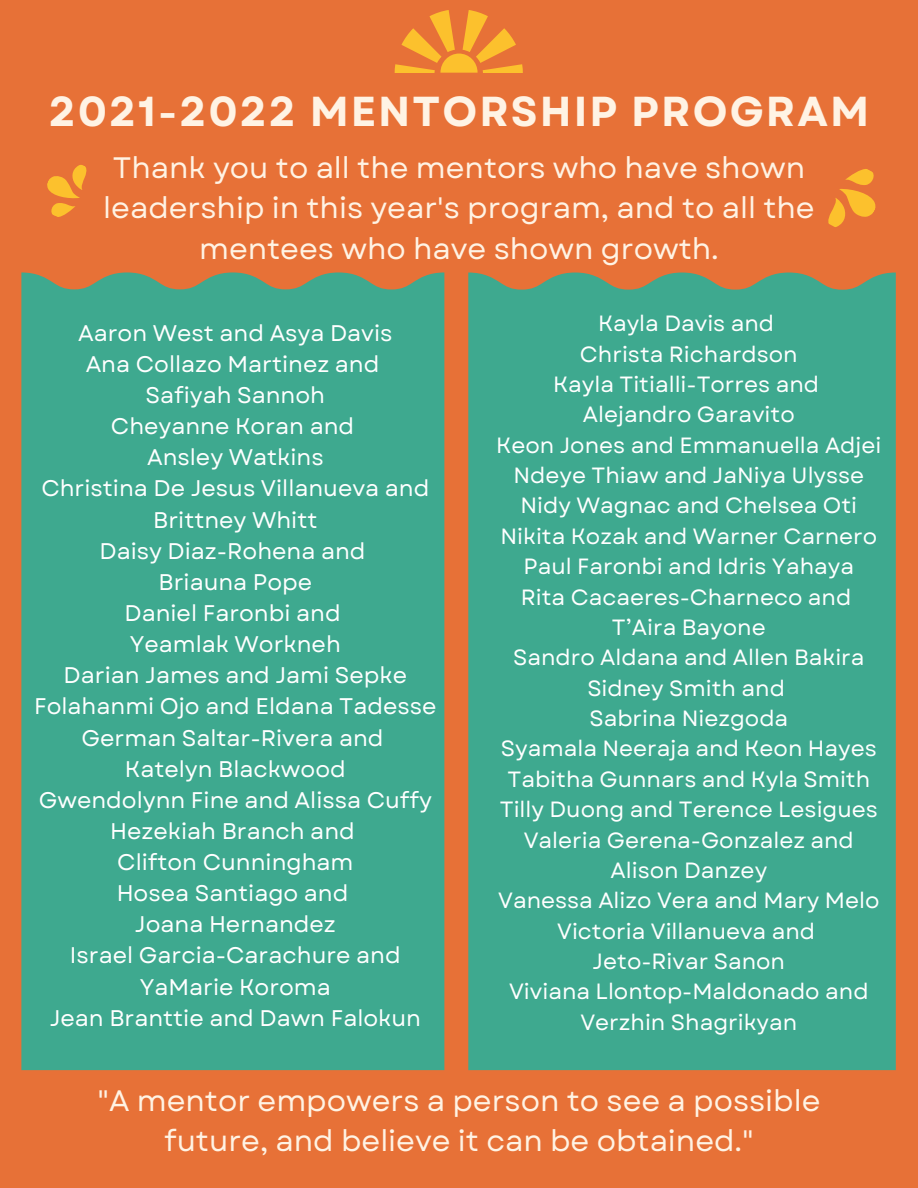
<style>
.page{position:relative;width:918px;height:1188px;background:#e77137}
.page>*{position:absolute;margin:0;border:0;box-sizing:border-box;transform-origin:0 0}
.t1{font:700 41.85px "Garet";letter-spacing:.05em;color:#fff3e4}
.t2{font:29.55px/40.5px "Garet";color:#fff3e4;text-align:center}
.t3{font:22.65px/31.2px "Garet";color:#fff;text-align:center}
.t4{font:22.05px/30.3px "Garet";color:#fff;text-align:center}
</style>
<div class="page">
<svg style="left:828px;top:169px;width:48px;height:58px"></svg>
<svg style="left:47px;top:165px;width:40px;height:52px"></svg>
<svg style="left:395px;top:10px;width:128px;height:63px"></svg>
<div style="left:21px;top:272px;width:423px;height:798px;background:#3ea98f"></div>
<div style="left:468px;top:273px;width:428px;height:797px;background:#3ea98f"></div>
<h1 class="t1" style="left:49px;top:82px;width:822px">2021-2022 MENTORSHIP PROGRAM</h1>
<h2 class="t2" style="left:103px;top:147px;width:713px">Thank you to all the mentors who have shown leadership in this year's program, and to all the mentees who have shown growth.</h2>
<p class="t3" style="left:34px;top:317px;width:404px">Aaron West and Asya Davis<br>Ana Collazo Martinez and<br>Safiyah Sannoh<br>Cheyanne Koran and<br>Ansley Watkins<br>Christina De Jesus Villanueva and<br>Brittney Whitt<br>Daisy Diaz-Rohena and<br>Briauna Pope<br>Daniel Faronbi and<br>Yeamlak Workneh<br>Darian James and Jami Sepke<br>Folahanmi Ojo and Eldana Tadesse<br>German Saltar-Rivera and<br>Katelyn Blackwood<br>Gwendolynn Fine and Alissa Cuffy<br>Hezekiah Branch and<br>Clifton Cunningham<br>Hosea Santiago and<br>Joana Hernandez<br>Israel Garcia-Carachure and<br>YaMarie Koroma<br>Jean Branttie and Dawn Falokun</p>
<p class="t4" style="left:496px;top:308px;width:387px">Kayla Davis and<br>Christa Richardson<br>Kayla Titialli-Torres and<br>Alejandro Garavito<br>Keon Jones and Emmanuella Adjei<br>Ndeye Thiaw and JaNiya Ulysse<br>Nidy Wagnac and Chelsea Oti<br>Nikita Kozak and Warner Carnero<br>Paul Faronbi and Idris Yahaya<br>Rita Cacaeres-Charneco and<br>T’Aira Bayone<br>Sandro Aldana and Allen Bakira<br>Sidney Smith and<br>Sabrina Niezgoda<br>Syamala Neeraja and Keon Hayes<br>Tabitha Gunnars and Kyla Smith<br>Tilly Duong and Terence Lesigues<br>Valeria Gerena-Gonzalez and<br>Alison Danzey<br>Vanessa Alizo Vera and Mary Melo<br>Victoria Villanueva and<br>Jeto-Rivar Sanon<br>Viviana Llontop-Maldonado and<br>Verzhin Shagrikyan</p>
<h2 class="t2" style="left:97px;top:1080px;width:725px">"A mentor empowers a person to see a possible future, and believe it can be obtained."</h2>
</div>
